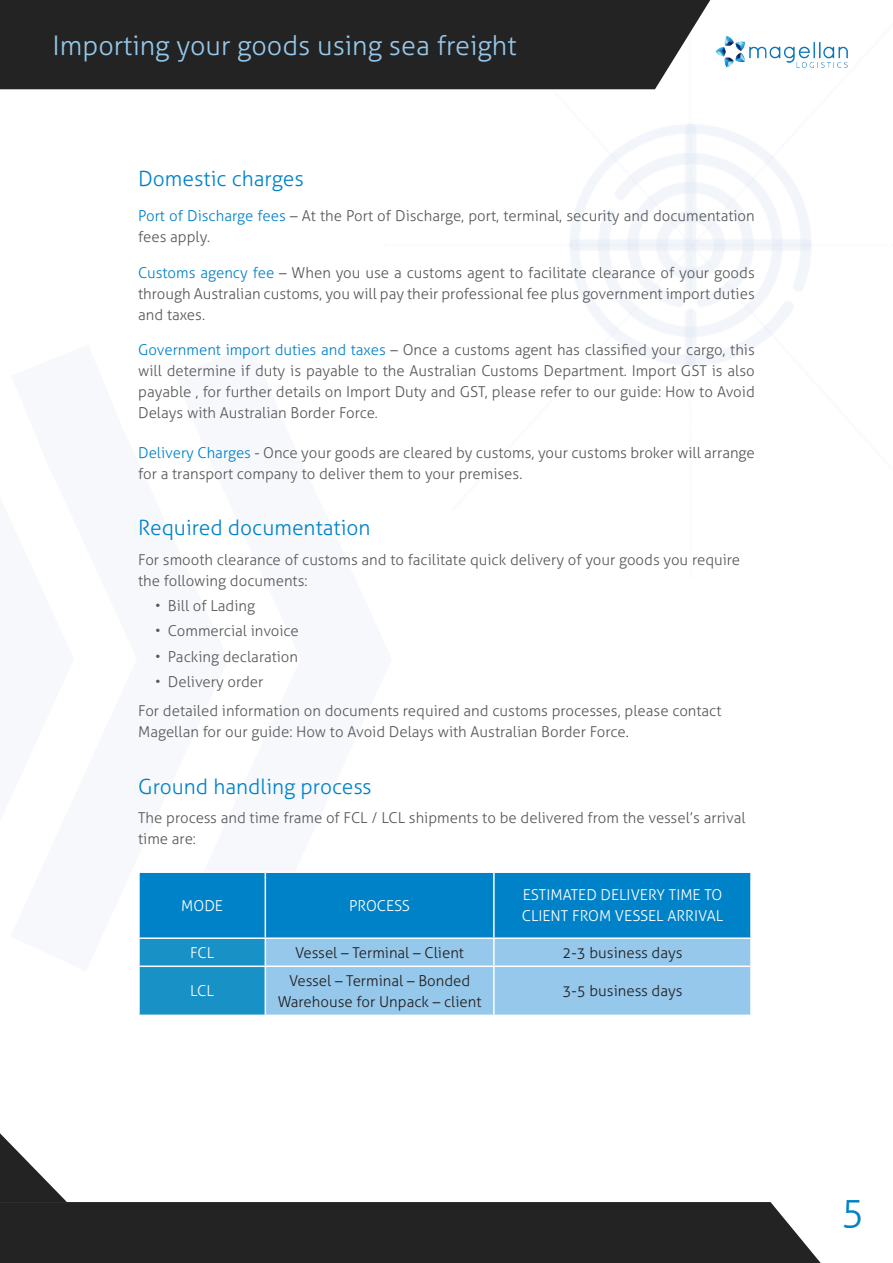
<style>
.page{position:relative;width:893px;height:1263px;background:#fff}
.page>*{position:absolute;margin:0;border:0;box-sizing:border-box;transform-origin:0 0}
.t1{font:300 39px "Aller";color:#0082c8}
.t2{font:300 27px "Aller";color:#95c8eb}
.t3{font:300 21px "Aller";color:#0082c8}
.t4{font:300 15px/21px "Aller";color:#57585a}
.t5{font:300 15px/21px "Aller";color:#231f20;text-align:center}
.t6{font:300 15px/21px "Aller";color:#fff}
.s1{color:#0082c8}
.s2{color:#005187}
</style>
<div class="page">
<div style="left:0;top:1202px;width:821px;height:61px;background:#232323"></div>
<img style="left:385px;top:0;width:503px;height:575px">
<div style="left:0;top:0;width:710px;height:89px;background:#232323"></div>
<svg style="left:0;top:1133px;width:67px;height:69px"></svg>
<svg style="left:139px;top:872px;width:612px;height:142px;background:#45a3d7"></svg>
<hr style="left:494px;top:937px;width:258px;height:2px;background:#fff">
<hr style="left:493px;top:939px;width:2px;height:26px;background:#fff">
<hr style="left:750px;top:939px;width:2px;height:26px;background:#fff">
<hr style="left:138px;top:965px;width:127px;height:2px;background:#fff">
<hr style="left:138px;top:967px;width:2px;height:47px;background:#fff">
<hr style="left:265px;top:965px;width:229px;height:2px;background:#fff">
<hr style="left:265px;top:967px;width:1px;height:47px;background:#fff">
<hr style="left:494px;top:965px;width:258px;height:2px;background:#fff">
<hr style="left:493px;top:967px;width:2px;height:47px;background:#fff">
<hr style="left:750px;top:967px;width:2px;height:47px;background:#fff">
<h2 class="t2" style="left:53px;top:29px;width:465px">Importing your goods using sea freight</h2>
<h3 class="t3" style="left:138px;top:165px;width:167px">Domestic charges</h3>
<p class="t4" style="left:138px;top:205px;width:618px"><span class="s1">Port of Discharge fees</span> – At the Port of Discharge, port, terminal, security and documentation fees apply.</p>
<p class="t4" style="left:138px;top:262px;width:618px;text-align:justify"><span class="s1">Customs agency fee</span> – When you use a customs agent to facilitate clearance of your goods through Australian customs, you will pay their professional fee plus government import duties and taxes.</p>
<p class="t4" style="left:138px;top:339px;width:618px;text-align:justify"><span class="s1">Government import duties and taxes</span> – Once a customs agent has classified your cargo, this will determine if duty is payable to the Australian Customs Department. Import GST is also payable , for further details on Import Duty and GST, please refer to our guide: How to Avoid Delays with Australian Border Force<span class="s1">.</span></p>
<p class="t4" style="left:138px;top:442px;width:618px"><span class="s1">Delivery Charges</span> - Once your goods are cleared by customs, your customs broker will arrange for a transport company to deliver them to your premises.</p>
<h3 class="t3" style="left:138px;top:515px;width:234px">Required documentation</h3>
<p class="t4" style="left:138px;top:549px;width:603px">For smooth clearance of customs and to facilitate quick delivery of your goods you require the following documents:</p>
<p class="t4" style="left:155px;top:595px;width:101px">• Bill of Lading</p>
<p class="t4" style="left:155px;top:621px;width:145px">• Commercial invoice</p>
<p class="t4" style="left:155px;top:646px;width:144px">• Packing declaration</p>
<p class="t4" style="left:138px;top:667px;width:585px;line-height:29.5px;text-indent:17px">• Delivery order<br>For detailed information on documents required and customs processes, please contact</p>
<p class="t4" style="left:138px;top:722px;width:492px">Magellan for our guide: How to Avoid Delays with Australian Border Force<span class="s2">.</span></p>
<h3 class="t3" style="left:138px;top:774px;width:235px">Ground handling process</h3>
<p class="t4" style="left:138px;top:808px;width:609px">The process and time frame of FCL / LCL shipments to be delivered from the vessel’s arrival time are:</p>
<p class="t6" style="left:181px;top:895px;width:43px">MODE</p>
<p class="t6" style="left:349px;top:895px;width:62px">PROCESS</p>
<p class="t6" style="left:522px;top:884px;width:203px">ESTIMATED DELIVERY TIME TO<br>CLIENT FROM VESSEL ARRIVAL</p>
<p class="t6" style="left:190px;top:942px;width:26px">FCL</p>
<p class="t5" style="left:295px;top:942px;width:170px">Vessel – Terminal – Client</p>
<p class="t5" style="left:562px;top:942px;width:122px">2-3 business days</p>
<p class="t6" style="left:190px;top:980px;width:25px">LCL</p>
<p class="t5" style="left:278px;top:970px;width:205px">Vessel – Terminal – Bonded<br>Warehouse for Unpack – client</p>
<p class="t5" style="left:562px;top:980px;width:122px">3-5 business days</p>
<h1 class="t1" style="left:841px;top:1187px;width:25px">5</h1>
</div>
